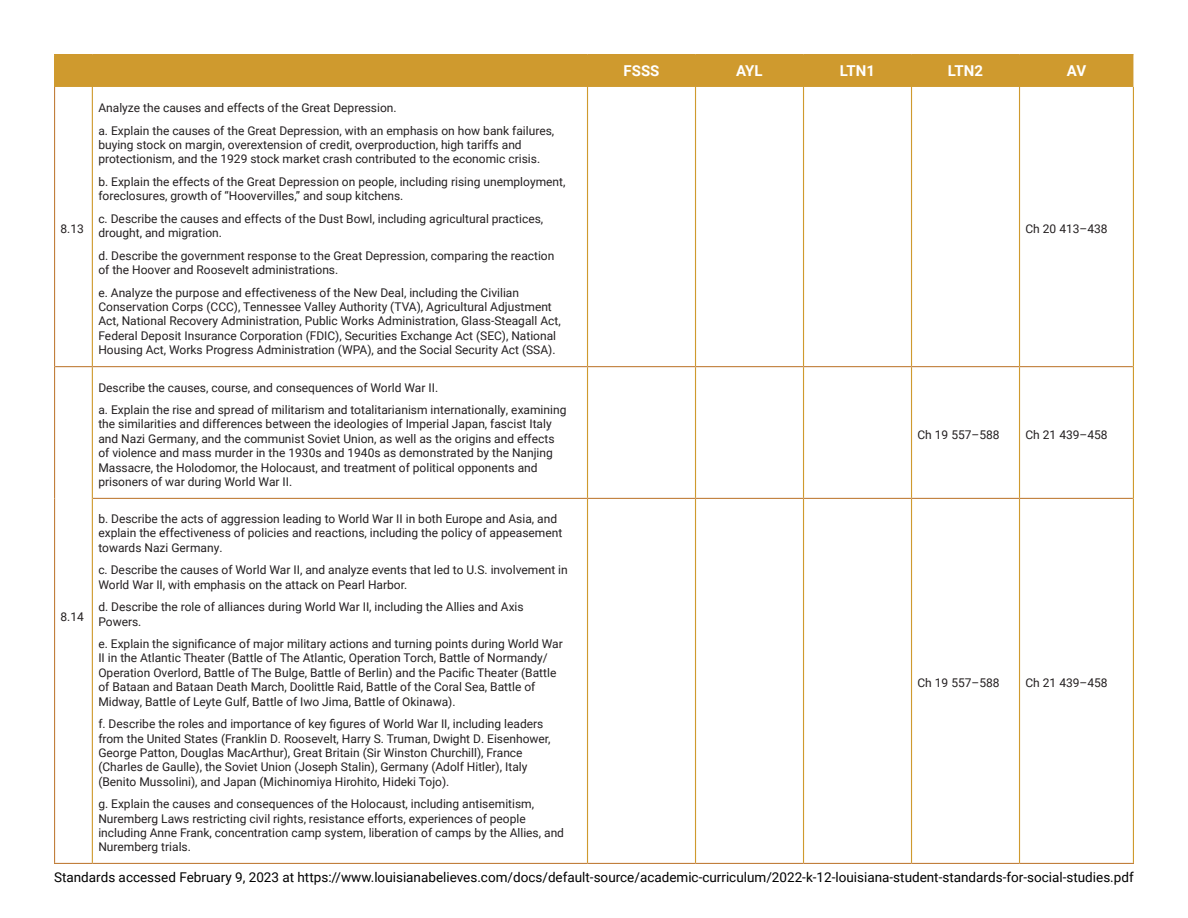
<style>
.page{position:relative;width:1188px;height:918px;background:#fff}
.page>*{position:absolute;margin:0;border:0;box-sizing:border-box;transform-origin:0 0}
.t1{font:700 15px "Roboto";color:#fff}
.t2{font:13.5px "Roboto";color:#000}
.t3{font:12px/14.4px "Roboto";color:#231f20}
</style>
<div class="page">
<div style="left:55px;top:55px;width:1078px;height:32px;background:#cf9a2e"></div>
<hr style="left:92px;top:87px;width:1px;height:279px;background:#cf9a2e">
<hr style="left:587px;top:87px;width:1px;height:279px;background:#cf9a2e">
<hr style="left:695px;top:87px;width:1px;height:279px;background:#cf9a2e">
<hr style="left:803px;top:87px;width:1px;height:279px;background:#cf9a2e">
<hr style="left:911px;top:87px;width:1px;height:279px;background:#cf9a2e">
<hr style="left:1019px;top:87px;width:1px;height:279px;background:#cf9a2e">
<hr style="left:1133px;top:87px;width:1px;height:280px;background:#cf9a2e">
<hr style="left:92px;top:367px;width:1px;height:131px;background:#cf9a2e">
<hr style="left:587px;top:367px;width:1px;height:131px;background:#cf9a2e">
<hr style="left:695px;top:367px;width:1px;height:131px;background:#cf9a2e">
<hr style="left:803px;top:367px;width:1px;height:131px;background:#cf9a2e">
<hr style="left:911px;top:367px;width:1px;height:131px;background:#cf9a2e">
<hr style="left:1019px;top:367px;width:1px;height:131px;background:#cf9a2e">
<hr style="left:1133px;top:367px;width:1px;height:131px;background:#cf9a2e">
<hr style="left:92px;top:498px;width:1px;height:365px;background:#cf9a2e">
<hr style="left:587px;top:499px;width:1px;height:364px;background:#cf9a2e">
<hr style="left:695px;top:499px;width:1px;height:364px;background:#cf9a2e">
<hr style="left:803px;top:499px;width:1px;height:364px;background:#cf9a2e">
<hr style="left:911px;top:499px;width:1px;height:364px;background:#cf9a2e">
<hr style="left:1019px;top:499px;width:1px;height:364px;background:#cf9a2e">
<hr style="left:1133px;top:498px;width:1px;height:365px;background:#cf9a2e">
<hr style="left:54px;top:55px;width:1px;height:32px;background:#cf9a2e">
<hr style="left:54px;top:54px;width:38px;height:1px;background:#cf992e">
<hr style="left:92px;top:54px;width:496px;height:1px;background:#cf992e">
<hr style="left:588px;top:54px;width:108px;height:1px;background:#cf992e">
<hr style="left:696px;top:54px;width:108px;height:1px;background:#cf992e">
<hr style="left:804px;top:54px;width:108px;height:1px;background:#cf992e">
<hr style="left:912px;top:54px;width:108px;height:1px;background:#cf992e">
<hr style="left:1020px;top:54px;width:113px;height:1px;background:#cf992e">
<hr style="left:54px;top:87px;width:1px;height:280px;background:#c17f3c">
<hr style="left:54px;top:367px;width:1px;height:131px;background:#c17f3c">
<hr style="left:54px;top:498px;width:1px;height:365px;background:#c17f3c">
<hr style="left:55px;top:366px;width:37px;height:1px;background:#c17f3c">
<hr style="left:92px;top:366px;width:496px;height:1px;background:#c17f3c">
<hr style="left:588px;top:366px;width:108px;height:1px;background:#c17f3c">
<hr style="left:696px;top:366px;width:108px;height:1px;background:#c17f3c">
<hr style="left:804px;top:366px;width:108px;height:1px;background:#c17f3c">
<hr style="left:912px;top:366px;width:108px;height:1px;background:#c17f3c">
<hr style="left:1020px;top:366px;width:113px;height:1px;background:#c17f3c">
<hr style="left:93px;top:498px;width:495px;height:1px;background:#c17f3c">
<hr style="left:588px;top:498px;width:108px;height:1px;background:#c17f3c">
<hr style="left:696px;top:498px;width:108px;height:1px;background:#c17f3c">
<hr style="left:804px;top:498px;width:108px;height:1px;background:#c17f3c">
<hr style="left:912px;top:498px;width:108px;height:1px;background:#c17f3c">
<hr style="left:1020px;top:498px;width:113px;height:1px;background:#c17f3c">
<hr style="left:54px;top:863px;width:38px;height:1px;background:#c17f3c">
<hr style="left:92px;top:863px;width:496px;height:1px;background:#c17f3c">
<hr style="left:588px;top:863px;width:108px;height:1px;background:#c17f3c">
<hr style="left:696px;top:863px;width:108px;height:1px;background:#c17f3c">
<hr style="left:804px;top:863px;width:108px;height:1px;background:#c17f3c">
<hr style="left:912px;top:863px;width:108px;height:1px;background:#c17f3c">
<hr style="left:1020px;top:863px;width:114px;height:1px;background:#c17f3c">
<p class="t3" style="left:61px;top:221px;width:25px">8.13</p>
<p class="t3" style="left:61px;top:609px;width:25px">8.14</p>
<p class="t3" style="left:98px;top:100px;width:300px">Analyze the causes and effects of the Great Depression.</p>
<p class="t3" style="left:98px;top:123px;width:457px">a. Explain the causes of the Great Depression, with an emphasis on how bank failures, buying stock on margin, overextension of credit, overproduction, high tariffs and protectionism, and the 1929 stock market crash contributed to the economic crisis.</p>
<p class="t3" style="left:98px;top:174px;width:469px">b. Explain the effects of the Great Depression on people, including rising unemployment, foreclosures, growth of “Hoovervilles,” and soup kitchens.</p>
<p class="t3" style="left:98px;top:211px;width:446px">c. Describe the causes and effects of the Dust Bowl, including agricultural practices, drought, and migration.</p>
<p class="t3" style="left:98px;top:248px;width:458px">d. Describe the government response to the Great Depression, comparing the reaction of the Hoover and Roosevelt administrations.</p>
<p class="t3" style="left:98px;top:285px;width:464px">e. Analyze the purpose and effectiveness of the New Deal, including the Civilian Conservation Corps (CCC), Tennessee Valley Authority (TVA), Agricultural Adjustment Act, National Recovery Administration, Public Works Administration, Glass-Steagall Act, Federal Deposit Insurance Corporation (FDIC), Securities Exchange Act (SEC), National Housing Act, Works Progress Administration (WPA), and the Social Security Act (SSA).</p>
<p class="t3" style="left:98px;top:380px;width:341px">Describe the causes, course, and consequences of World War II.</p>
<p class="t3" style="left:98px;top:402px;width:470px">a. Explain the rise and spread of militarism and totalitarianism internationally, examining the similarities and differences between the ideologies of Imperial Japan, fascist Italy and Nazi Germany, and the communist Soviet Union, as well as the origins and effects of violence and mass murder in the 1930s and 1940s as demonstrated by the Nanjing Massacre, the Holodomor, the Holocaust, and treatment of political opponents and prisoners of war during World War II.</p>
<p class="t3" style="left:98px;top:511px;width:465px">b. Describe the acts of aggression leading to World War II in both Europe and Asia, and explain the effectiveness of policies and reactions, including the policy of appeasement towards Nazi Germany.</p>
<p class="t3" style="left:98px;top:562px;width:471px">c. Describe the causes of World War II, and analyze events that led to U.S. involvement in<br>World War II, with emphasis on the attack on Pearl Harbor.</p>
<p class="t3" style="left:98px;top:599px;width:427px">d. Describe the role of alliances during World War II, including the Allies and Axis<br>Powers.</p>
<p class="t3" style="left:98px;top:636px;width:466px">e. Explain the significance of major military actions and turning points during World War II in the Atlantic Theater (Battle of The Atlantic, Operation Torch, Battle of Normandy/ Operation Overlord, Battle of The Bulge, Battle of Berlin) and the Pacific Theater (Battle of Bataan and Bataan Death March, Doolittle Raid, Battle of the Coral Sea, Battle of Midway, Battle of Leyte Gulf, Battle of Iwo Jima, Battle of Okinawa).</p>
<p class="t3" style="left:98px;top:716px;width:454px">f. Describe the roles and importance of key figures of World War II, including leaders from the United States (Franklin D. Roosevelt, Harry S. Truman, Dwight D. Eisenhower, George Patton, Douglas MacArthur), Great Britain (Sir Winston Churchill), France (Charles de Gaulle), the Soviet Union (Joseph Stalin), Germany (Adolf Hitler), Italy (Benito Mussolini), and Japan (Michinomiya Hirohito, Hideki Tojo).</p>
<p class="t3" style="left:98px;top:796px;width:467px">g. Explain the causes and consequences of the Holocaust, including antisemitism, Nuremberg Laws restricting civil rights, resistance efforts, experiences of people including Anne Frank, concentration camp system, liberation of camps by the Allies, and Nuremberg trials.</p>
<p class="t1" style="left:624px;top:60px;width:37px">FSSS</p>
<p class="t1" style="left:736px;top:60px;width:28px">AYL</p>
<p class="t1" style="left:840px;top:60px;width:37px">LTN1</p>
<p class="t1" style="left:948px;top:60px;width:37px">LTN2</p>
<p class="t1" style="left:1067px;top:60px;width:21px">AV</p>
<p class="t3" style="left:1026px;top:221px;width:84px">Ch 20 413–438</p>
<p class="t3" style="left:918px;top:427px;width:84px">Ch 19 557–588</p>
<p class="t3" style="left:1026px;top:427px;width:84px">Ch 21 439–458</p>
<p class="t3" style="left:918px;top:675px;width:84px">Ch 19 557–588</p>
<p class="t3" style="left:1026px;top:675px;width:84px">Ch 21 439–458</p>
<p class="t2" style="left:54px;top:868px;width:1081px">Standards accessed February 9, 2023 at https://www.louisianabelieves.com/docs/default-source/academic-curriculum/2022-k-12-louisiana-student-standards-for-social-studies.pdf</p>
</div>
